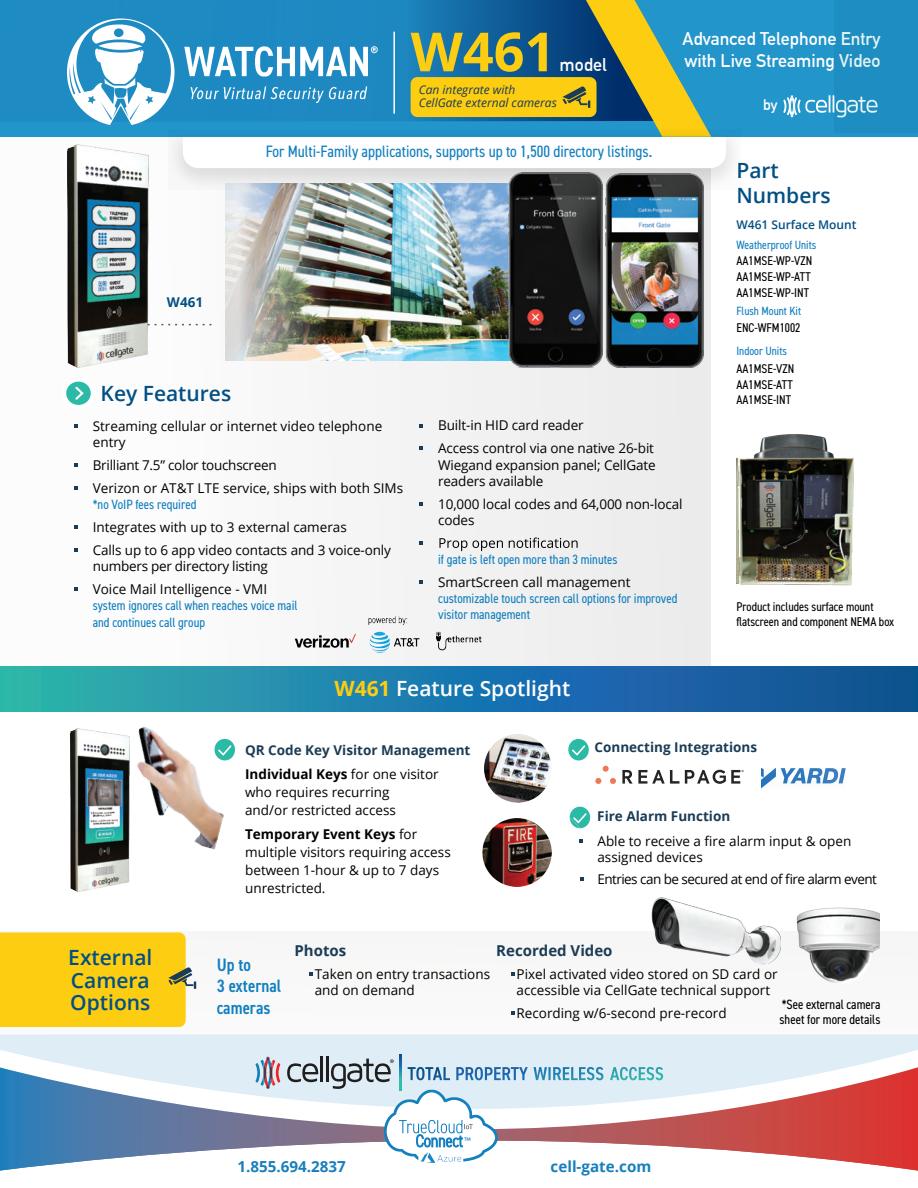
<style>
.page{position:relative;width:918px;height:1188px;background:#fff}
.page>*{position:absolute;margin:0;border:0;box-sizing:border-box;transform-origin:0 0}
.t1{font:700 54px "Open Sans";color:#fccd10}
.t2{font:600 21px/22.5px "Open Sans";color:#034f84}
.t3{font:600 21px "Open Sans";color:#fff}
.t4{font:700 18px/21.6px "DIN Alternate";color:#fff}
.t5{font:600 condensed 18px/21.6px "DIN2014";color:#127fbf}
.t6{font:condensed 16.5px "DIN2014";color:#127fbf}
.t7{font:700 15.15px "Open Sans";color:#177fbd}
.t8{font:700 15px "Open Sans";color:#1b3c56}
.t9{font:700 15px "DIN Alternate";color:#fff}
.t10{font:13.5px/16.2px "Open Sans";color:#000}
.t11{font:condensed 13.5px/16.2px "DIN2014";color:#127fbf}
.t12{font:700 13.5px/24.2px "Open Sans";color:#1b3c56}
.t13{font:13.5px/23px "Open Sans";letter-spacing:-.02em;color:#000}
.t14{font:13.5px "Open Sans";letter-spacing:-.04em;color:#000}
.t15{font:condensed 13.5px/15px "DIN2014";color:#000}
.t16{font:700 13.5px "Open Sans";color:#034f84}
.t17{font:condensed 12.75px/15.6px "DIN2014";color:#000}
.t18{font:condensed 12px "DIN2014";color:#127fbf}
.t19{font:italic 12px/13.5px "Open Sans";color:#1b3c56}
.t20{font:600 12px "Open Sans";color:#034f84}
.t21{font:9.15px "Open Sans";color:#127fbe}
.s1{font-weight:700;color:#fccd10}
.s2{color:#000}
.s3{font-weight:400;color:#000}
.s4{font-weight:700}
</style>
<div class="page">
<div style="left:0;top:121px;width:711px;height:580px;background:#f7f7f7"></div>
<div style="left:0;top:0;width:918px;height:137px;background:#1e8ec2"></div>
<svg style="left:0;top:934px;width:918px;height:101px"></svg>
<svg style="left:0;top:666px;width:918px;height:45px;background:#1e7ca8"></svg>
<svg style="left:67px;top:18px;width:108px;height:107px"></svg>
<img style="left:294px;top:616px;width:188px;height:37px">
<svg style="left:74px;top:424px;width:4px;height:4px"></svg>
<svg style="left:74px;top:463px;width:4px;height:4px"></svg>
<svg style="left:74px;top:486px;width:4px;height:4px"></svg>
<svg style="left:74px;top:525px;width:4px;height:4px"></svg>
<svg style="left:74px;top:548px;width:4px;height:4px"></svg>
<svg style="left:74px;top:587px;width:4px;height:4px"></svg>
<svg style="left:419px;top:424px;width:4px;height:3px"></svg>
<svg style="left:419px;top:447px;width:4px;height:3px"></svg>
<svg style="left:419px;top:502px;width:4px;height:4px"></svg>
<svg style="left:419px;top:541px;width:4px;height:4px"></svg>
<svg style="left:439px;top:538px;width:139px;height:13px"></svg>
<svg style="left:419px;top:580px;width:4px;height:4px"></svg>
<svg style="left:178px;top:139px;width:556px;height:50px;fill:#e2e2e2"></svg>
<svg style="left:183px;top:0;width:543px;height:168px"></svg>
<div style="left:62px;top:378px;width:33px;height:31px;background:#fff;border-radius:50%"></div>
<div style="left:66px;top:382px;width:25px;height:23px;background:#2bbaa5;border-radius:50%"></div>
<svg style="left:75px;top:387px;width:9px;height:13px"></svg>
<img style="left:792px;top:907px;width:88px;height:83px">
<img style="left:641px;top:897px;width:139px;height:81px">
<svg style="left:309px;top:972px;width:4px;height:4px"></svg>
<svg style="left:511px;top:972px;width:4px;height:4px"></svg>
<svg style="left:511px;top:1011px;width:4px;height:4px"></svg>
<div style="left:0;top:932px;width:196px;height:95px;background:#fccd10"></div>
<img style="left:226px;top:184px;width:282px;height:177px">
<img style="left:736px;top:434px;width:117px;height:152px">
<img style="left:508px;top:172px;width:95px;height:195px">
<img style="left:605px;top:174px;width:98px;height:193px">
<img style="left:137px;top:727px;width:98px;height:123px">
<img style="left:68px;top:144px;width:80px;height:223px">
<svg style="left:148px;top:324px;width:63px;height:1px"></svg>
<div style="left:0;top:1035px;width:918px;height:22px;background:#dfedf7"></div>
<hr style="left:400px;top:1054px;width:1px;height:37px;background:#07538b">
<svg style="left:0;top:1057px;width:918px;height:114px"></svg>
<img style="left:70px;top:728px;width:60px;height:164px">
<svg style="left:783px;top:95px;width:95px;height:23px"></svg>
<div style="left:568px;top:739px;width:21px;height:22px;background:#2bbaa5;border-radius:50%"></div>
<svg style="left:572px;top:745px;width:13px;height:11px"></svg>
<svg style="left:761px;top:768px;width:85px;height:21px"></svg>
<svg style="left:603px;top:766px;width:6px;height:6px"></svg>
<svg style="left:595px;top:778px;width:6px;height:6px"></svg>
<svg style="left:610px;top:778px;width:6px;height:6px"></svg>
<svg style="left:622px;top:770px;width:57px;height:14px"></svg>
<svg style="left:685px;top:770px;width:59px;height:14px"></svg>
<svg style="left:570px;top:806px;width:20px;height:22px"></svg>
<img style="left:483px;top:818px;width:68px;height:68px">
<svg style="left:579px;top:840px;width:4px;height:3px"></svg>
<svg style="left:580px;top:877px;width:4px;height:4px"></svg>
<img style="left:484px;top:735px;width:68px;height:67px">
<p class="t16" style="left:167px;top:293px;width:38px">W461</p>
<h2 class="t2" style="left:101px;top:381px;width:132px">Key Features</h2>
<h1 class="t1" style="left:411px;top:14px;width:146px">W461</h1>
<h3 class="t4" style="left:560px;top:53px;width:49px">model</h3>
<p class="t19" style="left:419px;top:83px;width:140px">Can integrate with<br>CellGate external cameras</p>
<p class="t6" style="left:266px;top:140px;width:388px">For Multi-Family applications, supports up to 1,500 directory listings.</p>
<h3 class="t4" style="left:682px;top:27px;width:200px">Advanced Telephone Entry with Live Streaming Video</h3>
<p class="t9" style="left:763px;top:94px;width:16px">by</p>
<h2 class="t2" style="left:736px;top:157px;width:96px;line-height:25.2px">Part<br>Numbers</h2>
<p class="t20" style="left:736px;top:217px;width:122px">W461 Surface Mount</p>
<p class="t18" style="left:736px;top:237px;width:81px">Weatherproof Units</p>
<p class="t17" style="left:736px;top:253px;width:77px">AA1MSE-WP-VZN<br>AA1MSE-WP-ATT<br>AA1MSE-WP-INT</p>
<p class="t18" style="left:736px;top:303px;width:66px">Flush Mount Kit</p>
<p class="t17" style="left:736px;top:319px;width:65px">ENC-WFM1002</p>
<p class="t18" style="left:736px;top:343px;width:52px">Indoor Units</p>
<p class="t17" style="left:736px;top:360px;width:59px">AA1MSE-VZN<br>AA1MSE-ATT<br>AA1MSE-INT</p>
<p class="t10" style="left:93px;top:417px;width:291px">Streaming cellular or internet video telephone entry</p>
<p class="t10" style="left:93px;top:453px;width:312px;line-height:23px">Brilliant 7.5” color touchscreen<br>Verizon or AT&amp;T LTE service, ships with both SIMs</p>
<p class="t11" style="left:93px;top:496px;width:105px">*no VoIP fees required</p>
<p class="t10" style="left:93px;top:515px;width:300px;line-height:23px">Integrates with up to 3 external cameras<br>Calls up to 6 app video contacts and 3 voice-only</p>
<p class="t13" style="left:93px;top:555px;width:177px">numbers per directory listing<br>Voice Mail Intelligence - VMI</p>
<p class="t11" style="left:93px;top:597px;width:206px">system ignores call when reaches voice mail and continues call group</p>
<p class="t10" style="left:438px;top:414px;width:217px;line-height:23px">Built-in HID card reader<br>Access control via one native 26-bit</p>
<p class="t10" style="left:438px;top:456px;width:219px">Wiegand expansion panel; CellGate readers available</p>
<p class="t10" style="left:438px;top:495px;width:246px">10,000 local codes and 64,000 non-local codes</p>
<p class="t11" style="left:438px;top:551px;width:181px">if gate is left open more than 3 minutes</p>
<p class="t10" style="left:438px;top:574px;width:194px">SmartScreen call management</p>
<p class="t11" style="left:438px;top:590px;width:241px">customizable touch screen call options for improved visitor management</p>
<h2 class="t3" style="left:334px;top:674px;width:238px"><span class="s1">W461</span> Feature Spotlight</h2>
<p class="t17" style="left:736px;top:598px;width:159px">Product includes surface mount flatscreen and component NEMA box</p>
<h2 class="t2" style="left:68px;top:946px;width:86px">External<br>Camera<br>Options</h2>
<p class="t12" style="left:245px;top:738px;width:227px">QR Code Key Visitor Management<br><span class="s2">Individual Keys</span> <span class="s3">for one visitor</span></p>
<p class="t10" style="left:245px;top:783px;width:152px;line-height:18px">who requires recurring and/or restricted access</p>
<p class="t10" style="left:245px;top:824px;width:207px;line-height:18px"><span class="s4">Temporary Event Keys</span> for multiple visitors requiring access between 1-hour &amp; up to 7 days unrestricted.</p>
<p class="t12" style="left:595px;top:735px;width:164px">Connecting Integrations</p>
<p class="t12" style="left:597px;top:804px;width:134px">Fire Alarm Function</p>
<p class="t10" style="left:597px;top:832px;width:255px">Able to receive a fire alarm input &amp; open assigned devices</p>
<p class="t14" style="left:597px;top:870px;width:281px">Entries can be secured at end of fire alarm event</p>
<h3 class="t5" style="left:217px;top:953px;width:66px">Up to<br>3 external cameras</h3>
<p class="t8" style="left:295px;top:940px;width:53px">Photos</p>
<p class="t10" style="left:315px;top:966px;width:177px">Taken on entry transactions and on demand</p>
<p class="t8" style="left:496px;top:940px;width:118px">Recorded Video</p>
<p class="t10" style="left:517px;top:966px;width:263px">Pixel activated video stored on SD card or accessible via CellGate technical support</p>
<p class="t10" style="left:517px;top:1005px;width:212px">Recording w/6-second pre-record</p>
<p class="t15" style="left:780px;top:996px;width:102px">*See external camera sheet for more details</p>
<p class="t21" style="left:464px;top:1134px;width:9px">™</p>
<p class="t7" style="left:237px;top:1156px;width:110px">1.855.694.2837</p>
<p class="t7" style="left:551px;top:1156px;width:102px">cell-gate.com</p>
</div>
